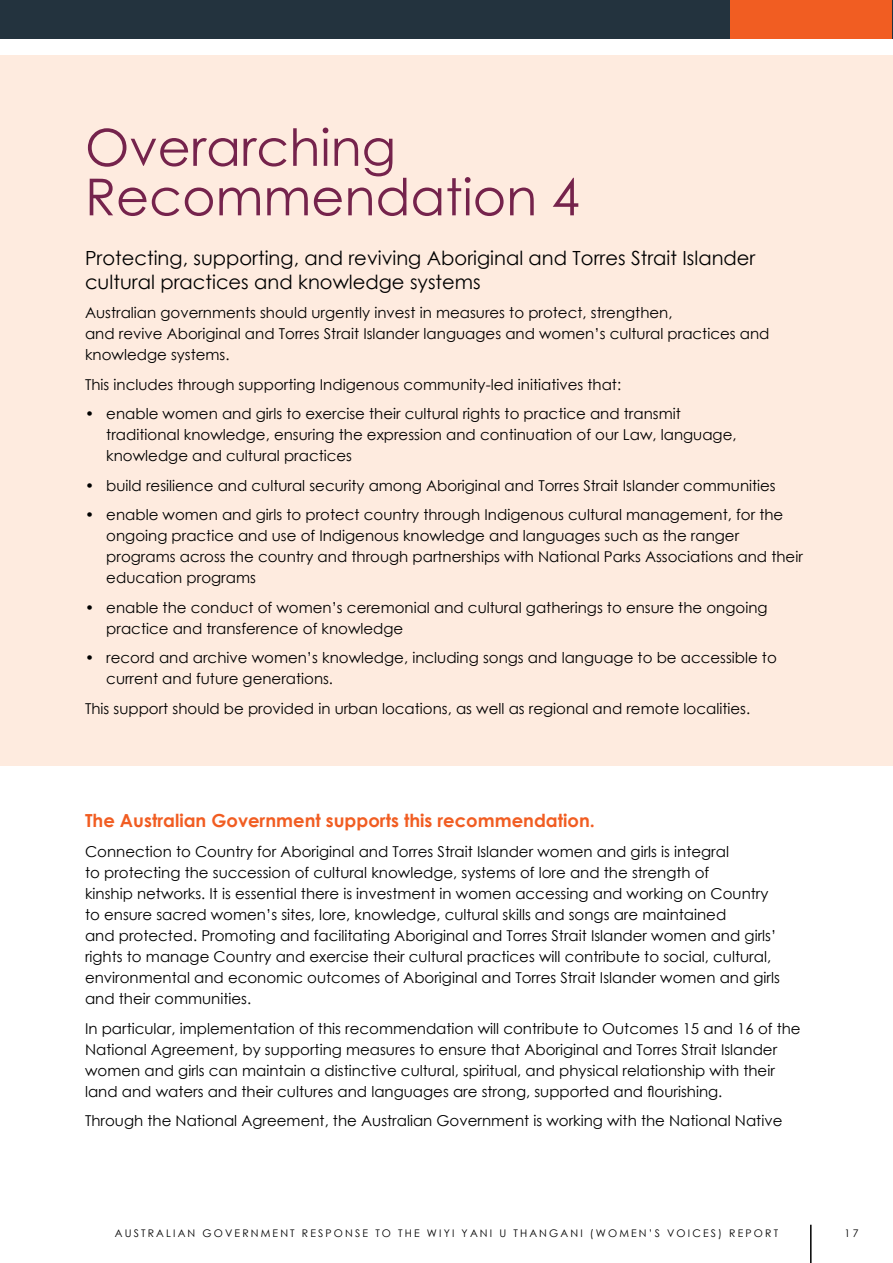
<style>
.page{position:relative;width:893px;height:1263px;background:#fff}
.page>*{position:absolute;margin:0;border:0;box-sizing:border-box;transform-origin:0 0}
.t1{font:51px/49.5px "Century Gothic";color:#75234c}
.t2{font:19.5px/24px "Century Gothic";color:#000}
.t3{font:700 18px "Century Gothic";color:#f15d22}
.t4{font:15px/21px "Century Gothic";color:#000}
.t5{font:10.5px "Century Gothic";letter-spacing:.205em;color:#000}
</style>
<div class="page">
<div style="left:0;top:55px;width:893px;height:710px;background:#feebdf"></div>
<hr style="left:810px;top:1225px;width:2px;height:38px;background:#000">
<div style="left:0;top:0;width:893px;height:38px;background:#23333e"></div>
<hr style="left:0;top:0;width:1px;height:38px;background:#75234c">
<div style="left:730px;top:0;width:162px;height:38px;background:#f15d22"></div>
<h1 class="t1" style="left:85px;top:122px;width:496px">Overarching<br>Recommendation 4</h1>
<h2 class="t2" style="left:85px;top:245px;width:672px">Protecting, supporting, and reviving Aboriginal and Torres Strait Islander cultural practices and knowledge systems</h2>
<p class="t4" style="left:85px;top:302px;width:686px">Australian governments should urgently invest in measures to protect, strengthen,<br>and revive Aboriginal and Torres Strait Islander languages and women’s cultural practices and knowledge systems.</p>
<p class="t4" style="left:85px;top:374px;width:538px">This includes through supporting Indigenous community-led initiatives that:</p>
<p class="t4" style="left:106px;top:403px;width:632px;text-indent:-21px">• enable women and girls to exercise their cultural rights to practice and transmit traditional knowledge, ensuring the expression and continuation of our Law, language, knowledge and cultural practices</p>
<p class="t4" style="left:85px;top:475px;width:692px">• build resilience and cultural security among Aboriginal and Torres Strait Islander communities</p>
<p class="t4" style="left:106px;top:504px;width:698px;text-indent:-21px">• enable women and girls to protect country through Indigenous cultural management, for the ongoing practice and use of Indigenous knowledge and languages such as the ranger programs across the country and through partnerships with National Parks Associations and their education programs</p>
<p class="t4" style="left:106px;top:597px;width:663px;text-indent:-21px">• enable the conduct of women’s ceremonial and cultural gatherings to ensure the ongoing practice and transference of knowledge</p>
<p class="t4" style="left:106px;top:647px;width:672px;text-indent:-21px">• record and archive women’s knowledge, including songs and language to be accessible to current and future generations.</p>
<p class="t4" style="left:85px;top:698px;width:667px">This support should be provided in urban locations, as well as regional and remote localities.</p>
<h3 class="t3" style="left:85px;top:807px;width:511px">The Australian Government supports this recommendation.</h3>
<p class="t4" style="left:85px;top:841px;width:696px">Connection to Country for Aboriginal and Torres Strait Islander women and girls is integral<br>to protecting the succession of cultural knowledge, systems of lore and the strength of<br>kinship networks. It is essential there is investment in women accessing and working on Country to ensure sacred women’s sites, lore, knowledge, cultural skills and songs are maintained<br>and protected. Promoting and facilitating Aboriginal and Torres Strait Islander women and girls’ rights to manage Country and exercise their cultural practices will contribute to social, cultural, environmental and economic outcomes of Aboriginal and Torres Strait Islander women and girls and their communities.</p>
<p class="t4" style="left:85px;top:1017px;width:717px">In particular, implementation of this recommendation will contribute to Outcomes 15 and 16 of the National Agreement, by supporting measures to ensure that Aboriginal and Torres Strait Islander women and girls can maintain a distinctive cultural, spiritual, and physical relationship with their land and waters and their cultures and languages are strong, supported and flourishing.</p>
<p class="t4" style="left:85px;top:1110px;width:699px">Through the National Agreement, the Australian Government is working with the National Native</p>
<p class="t5" style="left:115px;top:1226px;width:665px">AUSTRALIAN GOVERNMENT RESPONSE TO THE WIYI YANI U THANGANI (WOMEN’S VOICES) REPORT</p>
<p class="t5" style="left:844px;top:1226px;width:16px">1 7</p>
</div>
